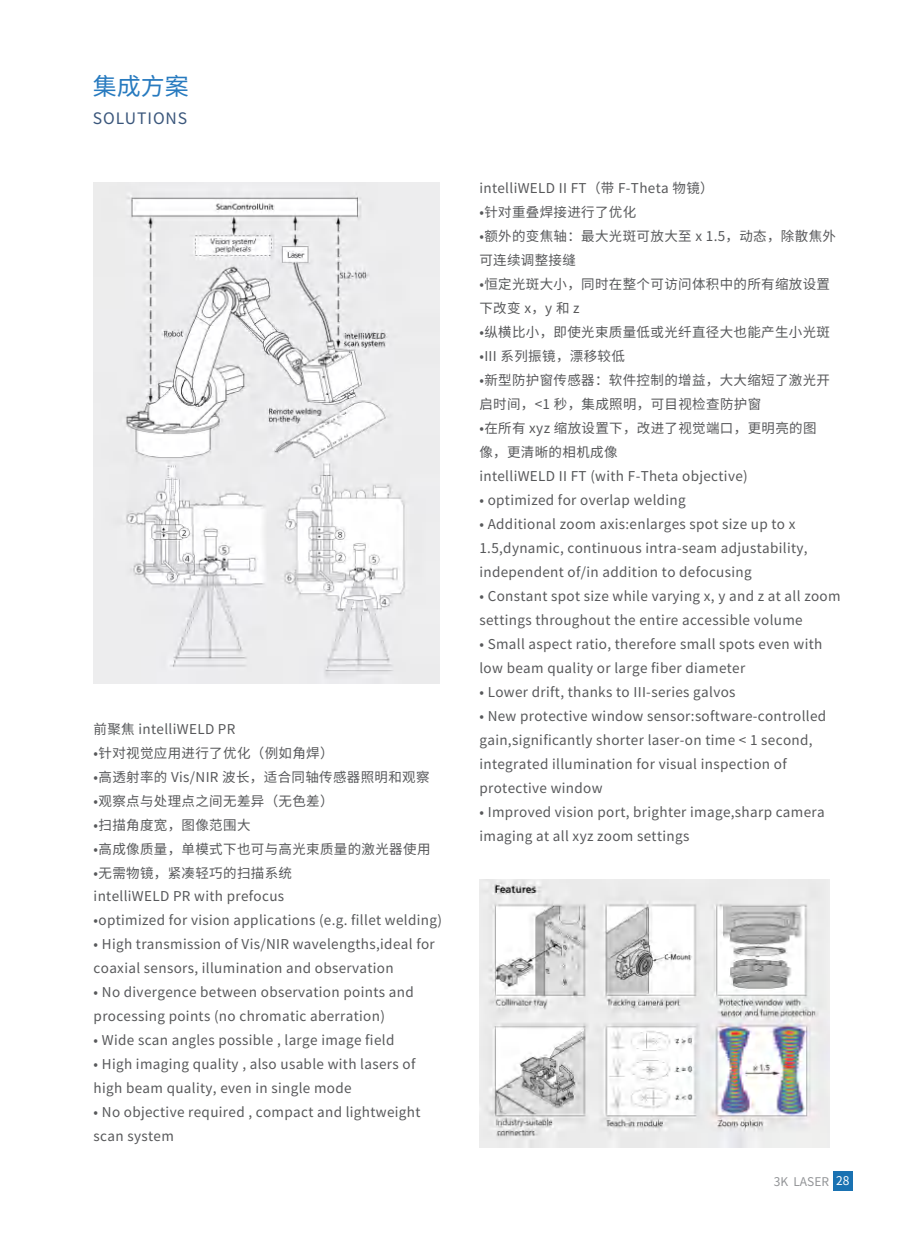
<style>
.page{position:relative;width:919px;height:1238px;background:#fff}
.page>*{position:absolute;margin:0;border:0;box-sizing:border-box;transform-origin:0 0}
.t1{font:24px "Source Han Sans CN";color:#277abf}
.t2{font:15.75px "Source Han Sans CN";letter-spacing:.06em;color:#3a567b}
.t3{font:13.5px/24px "Source Han Sans CN";letter-spacing:.025em;color:#57585a}
.t4{font:12px "Source Han Sans CN";color:#939598}
.s1{color:#fff}
</style>
<div class="page">
<div style="left:832px;top:1171px;width:20px;height:20px;background:#1a72b2"></div>
<img style="left:479px;top:879px;width:350px;height:268px">
<img style="left:94px;top:182px;width:345px;height:501px">
<h1 class="t1" style="left:93px;top:73px;width:97px">集成方案</h1>
<p class="t2" style="left:93px;top:109px;width:96px">SOLUTIONS</p>
<p class="t3" style="left:94px;top:717px;width:143px">前聚焦 intelliWELD PR</p>
<p class="t3" style="left:94px;top:741px;width:241px">•针对视觉应用进行了优化（例如角焊）</p>
<p class="t3" style="left:94px;top:765px;width:337px">•高透射率的 Vis/NIR 波长，适合同轴传感器照明和观察</p>
<p class="t3" style="left:94px;top:789px;width:241px">•观察点与处理点之间无差异（无色差）</p>
<p class="t3" style="left:94px;top:813px;width:158px">•扫描角度宽，图像范围大</p>
<p class="t3" style="left:94px;top:837px;width:338px">•高成像质量，单模式下也可与高光束质量的激光器使用</p>
<p class="t3" style="left:94px;top:861px;width:200px;line-height:23.2px">•无需物镜，紧凑轻巧的扫描系统intelliWELD PR with prefocus</p>
<p class="t3" style="left:94px;top:908px;width:350px">•optimized for vision applications (e.g. fillet welding)</p>
<p class="t3" style="left:94px;top:932px;width:343px">• High transmission of Vis/NIR wavelengths,ideal for coaxial sensors, illumination and observation</p>
<p class="t3" style="left:94px;top:980px;width:321px">• No divergence between observation points and processing points (no chromatic aberration)</p>
<p class="t3" style="left:94px;top:1028px;width:302px">• Wide scan angles possible , large image field</p>
<p class="t3" style="left:94px;top:1052px;width:323px">• High imaging quality , also usable with lasers of high beam quality, even in single mode</p>
<p class="t3" style="left:94px;top:1100px;width:328px">• No objective required , compact and lightweight scan system</p>
<p class="t3" style="left:479px;top:176px;width:236px">intelliWELD II FT（带 F-Theta 物镜）</p>
<p class="t3" style="left:479px;top:200px;width:158px">•针对重叠焊接进行了优化</p>
<p class="t3" style="left:479px;top:224px;width:358px">•额外的变焦轴：最大光斑可放大至 x 1.5，动态，除散焦外可连续调整接缝</p>
<p class="t3" style="left:479px;top:272px;width:352px">•恒定光斑大小，同时在整个可访问体积中的所有缩放设置下改变 x，y 和 z</p>
<p class="t3" style="left:479px;top:320px;width:352px">•纵横比小，即使光束质量低或光纤直径大也能产生小光斑</p>
<p class="t3" style="left:479px;top:344px;width:147px">•III 系列振镜，漂移较低</p>
<p class="t3" style="left:479px;top:368px;width:352px">•新型防护窗传感器：软件控制的增益，大大缩短了激光开启时间，&lt;1 秒，集成照明，可目视检查防护窗</p>
<p class="t3" style="left:479px;top:416px;width:338px">•在所有 xyz 缩放设置下，改进了视觉端口，更明亮的图像，更清晰的相机成像<br>intelliWELD II FT (with F-Theta objective)</p>
<p class="t3" style="left:479px;top:488px;width:208px">• optimized for overlap welding</p>
<p class="t3" style="left:479px;top:512px;width:330px">• Additional zoom axis:enlarges spot size up to x<br>1.5,dynamic, continuous intra-seam adjustability, independent of/in addition to defocusing</p>
<p class="t3" style="left:479px;top:584px;width:362px">• Constant spot size while varying x, y and z at all zoom settings throughout the entire accessible volume</p>
<p class="t3" style="left:479px;top:632px;width:344px">• Small aspect ratio, therefore small spots even with low beam quality or large fiber diameter</p>
<p class="t3" style="left:479px;top:680px;width:258px">• Lower drift, thanks to III-series galvos</p>
<p class="t3" style="left:479px;top:704px;width:348px">• New protective window sensor:software-controlled gain,significantly shorter laser-on time &lt; 1 second, integrated illumination for visual inspection of protective window</p>
<p class="t3" style="left:479px;top:800px;width:347px">• Improved vision port, brighter image,sharp camera imaging at all xyz zoom settings</p>
<p class="t4" style="left:773px;top:1175px;width:77px">3K LASER <span class="s1">28</span></p>
</div>
